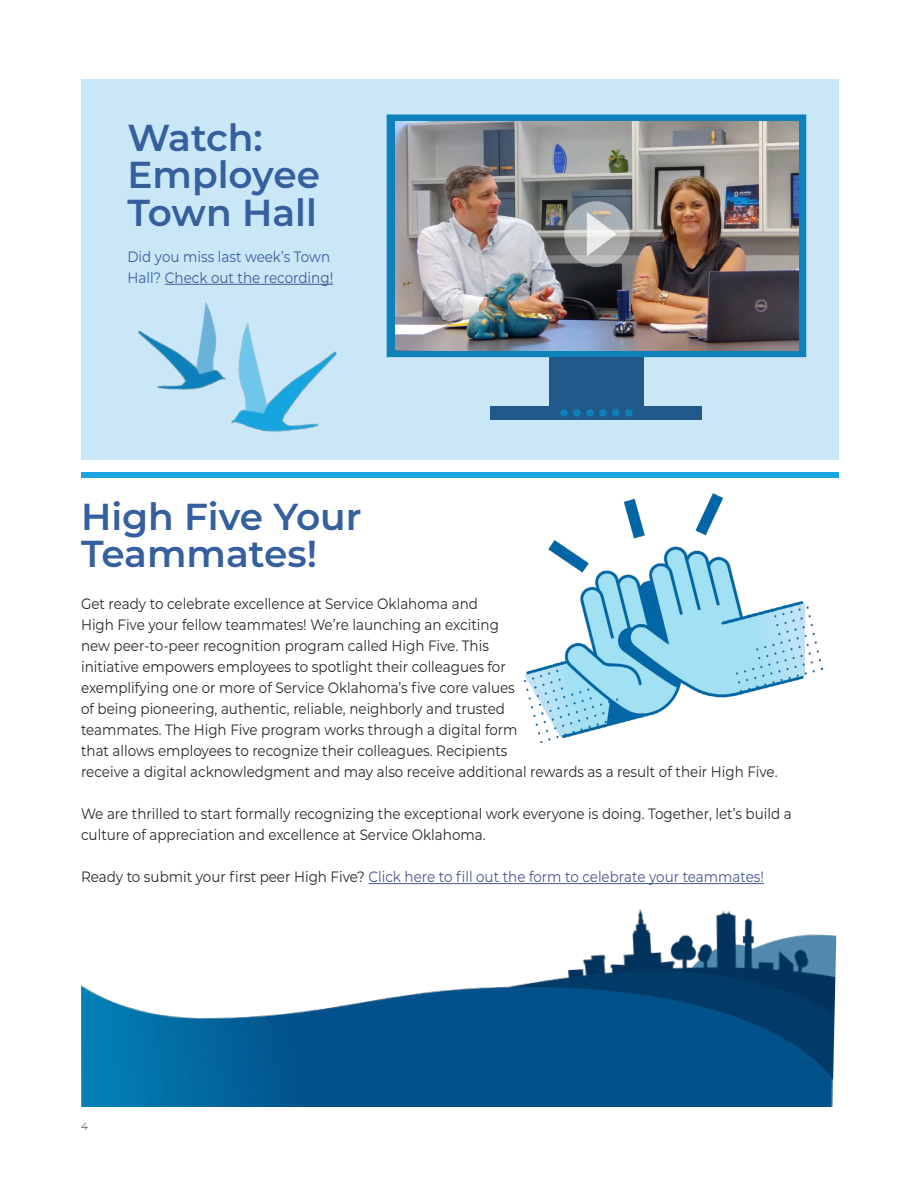
<style>
.page{position:relative;width:918px;height:1188px;background:#fff}
.page>*{position:absolute;margin:0;border:0;box-sizing:border-box;transform-origin:0 0}
.t1{font:600 37.5px/37.5px "Montserrat";color:#355f9d}
.t2{font:15px/21px "Montserrat";color:#292929;scale:.9 1}
.t3{font:15px "Montserrat";color:#465792;scale:.9 1}
.t4{font:15px/21px "Montserrat";color:#355f9d;scale:.9 1}
.t5{font:300 10.5px "Montserrat";color:#292929}
.s1{color:#465792}
.s2{color:#292929}
</style>
<div class="page">
<div style="left:81px;top:79px;width:757px;height:381px;background:#cae7f8"></div>
<hr style="left:165px;top:284px;width:168px;height:1px;background:#465792">
<svg style="left:387px;top:114px;width:419px;height:243px;background:#1783ba"></svg>
<div style="left:549px;top:357px;width:95px;height:51px;background:#21598a"></div>
<div style="left:491px;top:406px;width:211px;height:13px;background:#21598a"></div>
<div style="left:560px;top:409px;width:8px;height:8px;background:#0e81bb;border-radius:50%"></div>
<div style="left:573px;top:409px;width:8px;height:8px;background:#0e81bb;border-radius:4px"></div>
<div style="left:586px;top:409px;width:8px;height:8px;background:#0e81bb;border-radius:50%"></div>
<div style="left:599px;top:409px;width:8px;height:8px;background:#0e81bb;border-radius:50%"></div>
<div style="left:612px;top:409px;width:8px;height:8px;background:#0e81bb;border-radius:50%"></div>
<div style="left:625px;top:409px;width:8px;height:8px;background:#0e81bb;border-radius:50%"></div>
<img style="left:395px;top:121px;width:404px;height:229px">
<svg style="left:564px;top:201px;width:66px;height:66px;background:#adb0b2"></svg>
<svg style="left:587px;top:212px;width:30px;height:44px"></svg>
<hr style="left:368px;top:883px;width:396px;height:1px;background:#465792">
<img style="left:525px;top:493px;width:297px;height:249px">
<img style="left:138px;top:302px;width:76px;height:88px">
<img style="left:214px;top:322px;width:123px;height:110px">
<img style="left:81px;top:909px;width:756px;height:198px">
<div style="left:81px;top:472px;width:757px;height:6px;background:#1ca6df"></div>
<h1 class="t1" style="left:127px;top:117px;width:194px">Watch:<br>Employee<br>Town Hall</h1>
<p class="t4" style="left:127px;top:245px;width:230px">Did you miss last week’s Town<br>Hall? <span class="s1">Check out the recording!</span></p>
<h1 class="t1" style="left:81px;top:496px;width:282px">High Five Your<br>Teammates!</h1>
<p class="t2" style="left:81px;top:593px;width:776px">Get ready to celebrate excellence at Service Oklahoma and<br>High Five your fellow teammates! We’re launching an exciting<br>new peer-to-peer recognition program called High Five. This<br>initiative empowers employees to spotlight their colleagues for<br>exemplifying one or more of Service Oklahoma’s five core values<br>of being pioneering, authentic, reliable, neighborly and trusted<br>teammates. The High Five program works through a digital form<br>that allows employees to recognize their colleagues. Recipients<br>receive a digital acknowledgment and may also receive additional rewards as a result of their High Five.</p>
<p class="t2" style="left:81px;top:803px;width:791px">We are thrilled to start formally recognizing the exceptional work everyone is doing. Together, let’s build a culture of appreciation and excellence at Service Oklahoma.</p>
<p class="t3" style="left:81px;top:866px;width:760px"><span class="s2">Ready to submit your first peer High Five?</span> Click here to fill out the form to celebrate your teammates!</p>
<p class="t5" style="left:81px;top:1119px;width:8px">4</p>
</div>
